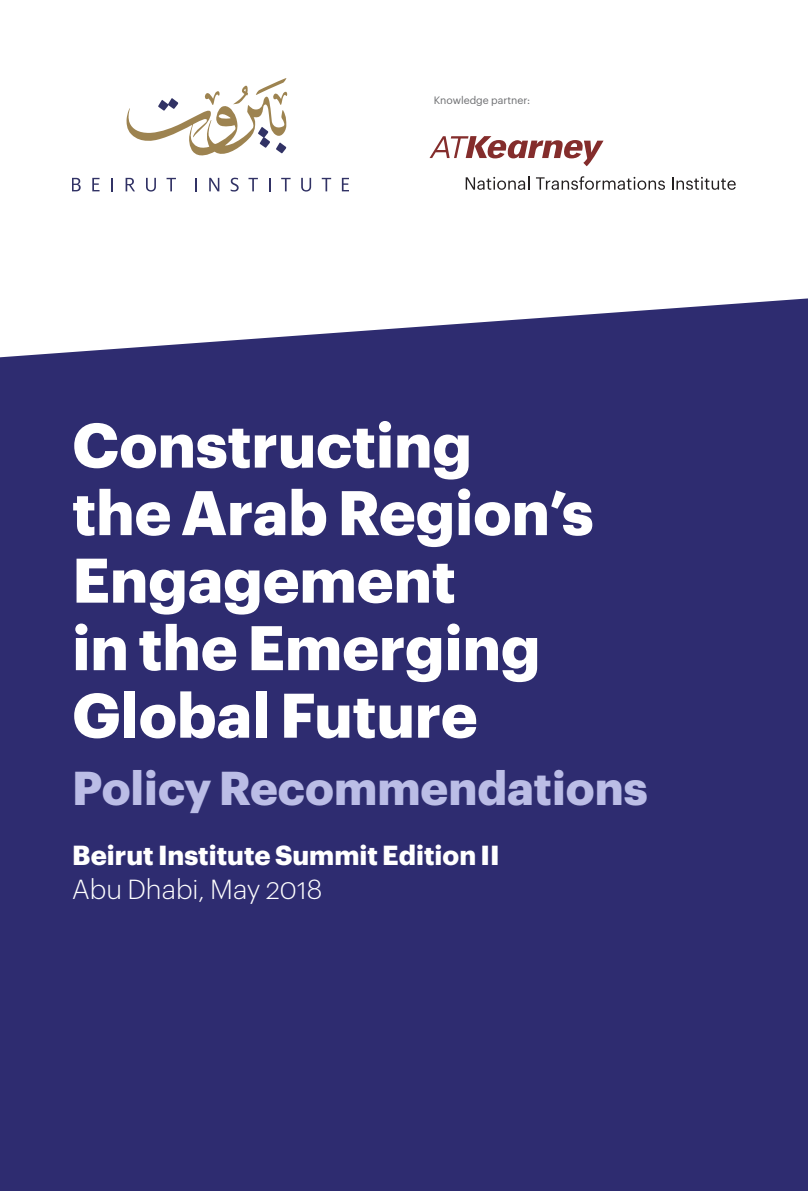
<style>
.page{position:relative;width:808px;height:1191px;background:#fff}
.page>*{position:absolute;margin:0;border:0;box-sizing:border-box;transform-origin:0 0}
.Capability_Title_Lar{font:700 61.5px/67.5px "Graphik";color:#fff}
.Capability_Title_Lar-2{font:700 46.5px "Graphik";color:#bbbde6}
.A_Head{font:700 27px/34.5px "Graphik";color:#fff}
.t1{font:10.5px "Graphik";color:#6c6d70}
.s1{font-weight:300}
</style>
<div class="page">
<div style="left:0;top:298px;width:808px;height:893px;background:#2e2c70"></div>
<svg style="left:72px;top:178px;width:9px;height:13px"></svg>
<svg style="left:92px;top:178px;width:8px;height:13px"></svg>
<svg style="left:111px;top:178px;width:2px;height:13px"></svg>
<svg style="left:126px;top:178px;width:9px;height:13px"></svg>
<svg style="left:146px;top:178px;width:10px;height:13px"></svg>
<svg style="left:167px;top:178px;width:9px;height:13px"></svg>
<svg style="left:195px;top:178px;width:2px;height:13px"></svg>
<svg style="left:209px;top:178px;width:10px;height:13px"></svg>
<svg style="left:231px;top:178px;width:8px;height:13px"></svg>
<svg style="left:248px;top:178px;width:10px;height:13px"></svg>
<svg style="left:269px;top:178px;width:1px;height:13px"></svg>
<svg style="left:281px;top:178px;width:10px;height:13px"></svg>
<svg style="left:301px;top:178px;width:10px;height:13px"></svg>
<svg style="left:322px;top:178px;width:9px;height:13px"></svg>
<svg style="left:342px;top:178px;width:7px;height:13px"></svg>
<svg style="left:126px;top:78px;width:162px;height:78px"></svg>
<svg style="left:429px;top:136px;width:174px;height:30px"></svg>
<svg style="left:466px;top:176px;width:63px;height:14px"></svg>
<svg style="left:536px;top:176px;width:129px;height:14px"></svg>
<svg style="left:672px;top:177px;width:64px;height:13px"></svg>
<p class="t1" style="left:434px;top:93px;width:98px">Knowledge partner:</p>
<p class="Capability_Title_Lar" style="left:72px;top:406px;width:523px">Constructing<br>the Arab Region’s<br>Engagement<br>in the Emerging<br>Global Future</p>
<p class="Capability_Title_Lar-2" style="left:72px;top:752px;width:577px">Policy Recommendations</p>
<p class="A_Head" style="left:72px;top:835px;width:429px">Beirut Institute Summit Edition II<br><span class="s1">Abu Dhabi, May 2018</span></p>
</div>
